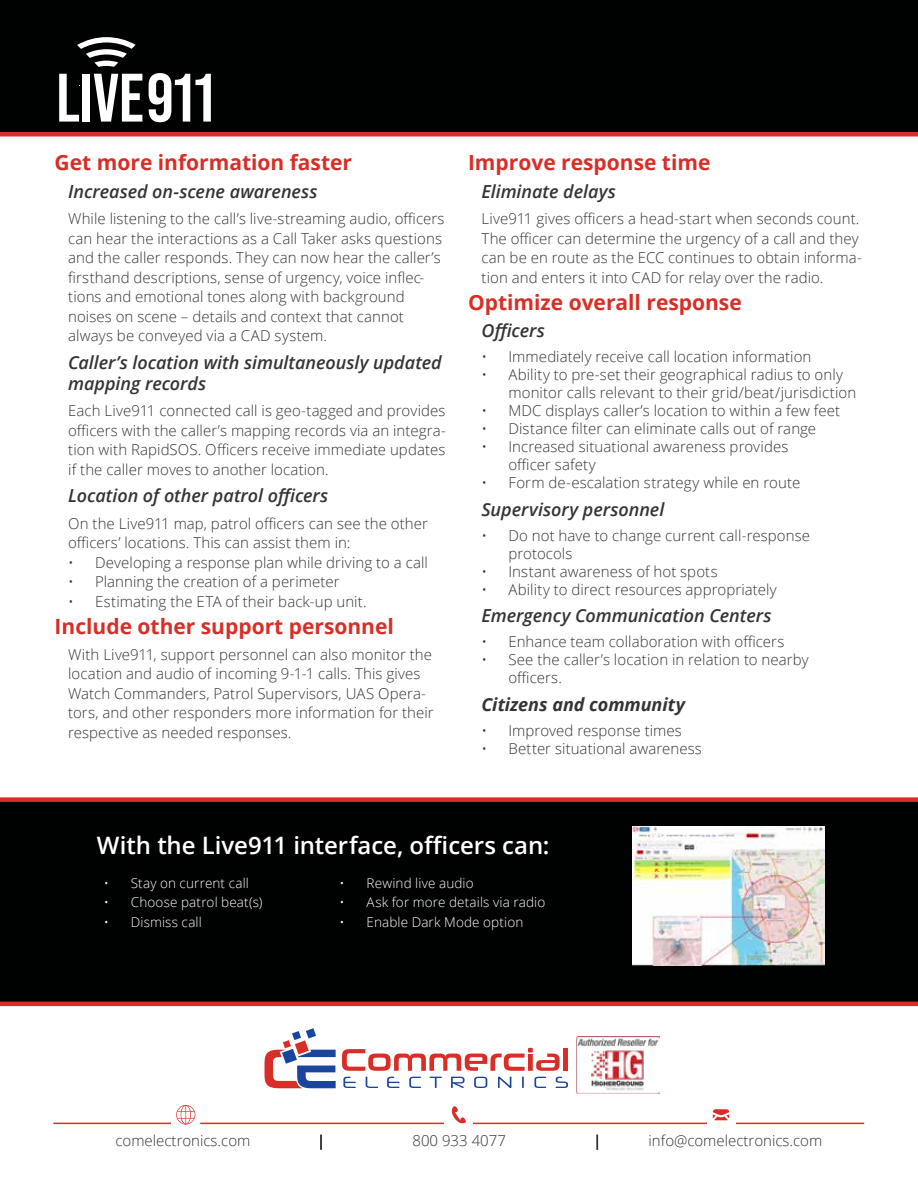
<style>
.page{position:relative;width:918px;height:1188px;background:#fff}
.page>*{position:absolute;margin:0;border:0;box-sizing:border-box;transform-origin:0 0}
.t1{font:600 24px "Open Sans";letter-spacing:-.005em;color:#fff}
.t2{font:700 21px "Open Sans";color:#d92e27}
.t3{font:italic 600 18px/21px "Open Sans";color:#343433}
.t4{font:italic 700 18px "Open Sans";letter-spacing:-.005em;color:#343433}
.t5{font:300 15px/19.5px "Open Sans";letter-spacing:.005em;color:#343433}
.t6{font:300 13.5px "Open Sans";letter-spacing:.01em;color:#fff}
</style>
<div class="page">
<div style="left:0;top:797px;width:918px;height:209px;background:#000101"></div>
<div style="left:0;top:0;width:918px;height:136px;background:#000101"></div>
<div style="left:635px;top:829px;width:193px;height:139px;background:#000;opacity:.75"></div>
<img style="left:633px;top:827px;width:192px;height:138px">
<svg style="left:265px;top:1028px;width:71px;height:60px"></svg>
<svg style="left:342px;top:1048px;width:218px;height:23px"></svg>
<div style="left:563px;top:1048px;width:5px;height:23px;background:#d92d27"></div>
<svg style="left:343px;top:1077px;width:13px;height:11px"></svg>
<svg style="left:366px;top:1077px;width:12px;height:11px"></svg>
<svg style="left:387px;top:1077px;width:12px;height:11px"></svg>
<svg style="left:409px;top:1077px;width:12px;height:11px"></svg>
<svg style="left:430px;top:1077px;width:12px;height:11px"></svg>
<svg style="left:451px;top:1077px;width:14px;height:11px"></svg>
<svg style="left:474px;top:1077px;width:13px;height:11px"></svg>
<svg style="left:498px;top:1077px;width:13px;height:11px"></svg>
<svg style="left:522px;top:1077px;width:2px;height:11px"></svg>
<svg style="left:534px;top:1077px;width:12px;height:11px"></svg>
<svg style="left:556px;top:1077px;width:12px;height:11px"></svg>
<img style="left:576px;top:1037px;width:84px;height:56px">
<hr style="left:53px;top:1123px;width:811px;height:1px;background:#d92e27">
<svg style="left:320px;top:1135px;width:2px;height:15px"></svg>
<svg style="left:597px;top:1135px;width:1px;height:15px"></svg>
<div style="left:444px;top:1100px;width:29px;height:29px;background:#fff"></div>
<svg style="left:451px;top:1106px;width:15px;height:18px"></svg>
<div style="left:707px;top:1100px;width:28px;height:29px;background:#fff"></div>
<svg style="left:713px;top:1109px;width:16px;height:11px"></svg>
<svg style="left:170px;top:1105px;width:30px;height:20px"></svg>
<svg style="left:59px;top:74px;width:20px;height:48px"></svg>
<div style="left:83px;top:74px;width:7px;height:48px;background:#fff"></div>
<svg style="left:94px;top:74px;width:48px;height:48px"></svg>
<svg style="left:149px;top:73px;width:62px;height:49px"></svg>
<svg style="left:77px;top:37px;width:59px;height:30px"></svg>
<h2 class="t2" style="left:55px;top:148px;width:299px">Get more information faster</h2>
<p class="t3" style="left:68px;top:181px;width:251px">Increased on-scene awareness</p>
<p class="t5" style="left:68px;top:209px;width:378px">While listening to the call’s live-streaming audio, officers can hear the interactions as a Call Taker asks questions and the caller responds. They can now hear the caller’s firsthand descriptions, sense of urgency, voice inflec&shy;tions and emotional tones along with background noises on scene – details and context that cannot always be conveyed via a CAD system.</p>
<p class="t3" style="left:68px;top:352px;width:375px">Caller’s location with simultaneously updated mapping records</p>
<p class="t5" style="left:68px;top:401px;width:379px;text-align:justify">Each Live911 connected call is geo-tagged and provides officers with the caller’s mapping records via an integra&shy;tion with RapidSOS. Officers receive immediate updates if the caller moves to another location.</p>
<p class="t3" style="left:68px;top:485px;width:262px">Location of other patrol officers</p>
<p class="t5" style="left:68px;top:513px;width:361px">On the Live911 map, patrol officers can see the other officers’ locations. This can assist them in:</p>
<p class="t5" style="left:68px;top:552px;width:361px">• Developing a response plan while driving to a call</p>
<p class="t5" style="left:68px;top:572px;width:273px">• Planning the creation of a perimeter</p>
<p class="t5" style="left:68px;top:591px;width:300px">• Estimating the ETA of their back-up unit.</p>
<h2 class="t2" style="left:55px;top:611px;width:341px">Include other support personnel</h2>
<p class="t5" style="left:68px;top:644px;width:367px">With Live911, support personnel can also monitor the location and audio of incoming 9-1-1 calls. This gives Watch Commanders, Patrol Supervisors, UAS Opera&shy;tors, and other responders more information for their respective as needed responses.</p>
<h2 class="t2" style="left:468px;top:148px;width:244px">Improve response time</h2>
<p class="t3" style="left:482px;top:181px;width:136px">Eliminate delays</p>
<p class="t5" style="left:482px;top:209px;width:382px">Live911 gives officers a head-start when seconds count.<br>The officer can determine the urgency of a call and they can be en route as the ECC continues to obtain informa&shy;tion and enters it into CAD for relay over the radio.</p>
<h2 class="t2" style="left:468px;top:287px;width:275px">Optimize overall response</h2>
<p class="t3" style="left:482px;top:320px;width:65px">Officers</p>
<p class="t5" style="left:482px;top:347px;width:331px">• Immediately receive call location information</p>
<p class="t5" style="left:508px;top:365px;width:349px;line-height:18px;text-indent:-27px">• Ability to pre-set their geographical radius to only monitor calls relevant to their grid/beat/jurisdiction</p>
<p class="t5" style="left:482px;top:401px;width:360px">• MDC displays caller’s location to within a few feet</p>
<p class="t5" style="left:482px;top:419px;width:336px">• Distance filter can eliminate calls out of range</p>
<p class="t5" style="left:508px;top:437px;width:281px;line-height:18px;text-indent:-27px">• Increased situational awareness provides officer safety</p>
<p class="t5" style="left:482px;top:473px;width:320px">• Form de-escalation strategy while en route</p>
<p class="t3" style="left:482px;top:499px;width:184px">Supervisory personnel</p>
<p class="t5" style="left:508px;top:526px;width:303px;line-height:18px;text-indent:-27px">• Do not have to change current call-response protocols</p>
<p class="t5" style="left:482px;top:561px;width:238px">• Instant awareness of hot spots</p>
<p class="t5" style="left:482px;top:579px;width:297px">• Ability to direct resources appropriately</p>
<p class="t3" style="left:482px;top:605px;width:291px">Emergency Communication Centers</p>
<p class="t5" style="left:482px;top:632px;width:304px">• Enhance team collaboration with officers</p>
<p class="t5" style="left:508px;top:650px;width:302px;line-height:18px;text-indent:-27px">• See the caller’s location in relation to nearby officers.</p>
<p class="t4" style="left:482px;top:692px;width:205px">Citizens and community</p>
<p class="t5" style="left:482px;top:720px;width:202px">• Improved response times</p>
<p class="t5" style="left:482px;top:738px;width:222px">• Better situational awareness</p>
<h1 class="t1" style="left:97px;top:829px;width:454px">With the Live911 interface, officers can:</h1>
<p class="t6" style="left:104px;top:874px;width:147px">• Stay on current call</p>
<p class="t6" style="left:104px;top:893px;width:160px">• Choose patrol beat(s)</p>
<p class="t6" style="left:104px;top:913px;width:100px">• Dismiss call</p>
<p class="t6" style="left:340px;top:874px;width:136px">• Rewind live audio</p>
<p class="t6" style="left:340px;top:893px;width:207px">• Ask for more details via radio</p>
<p class="t6" style="left:340px;top:913px;width:185px">• Enable Dark Mode option</p>
<p class="t5" style="left:116px;top:1131px;width:136px">comelectronics.com</p>
<p class="t5" style="left:412px;top:1131px;width:95px">800 933 4077</p>
<p class="t5" style="left:649px;top:1131px;width:175px">info@comelectronics.com</p>
</div>
